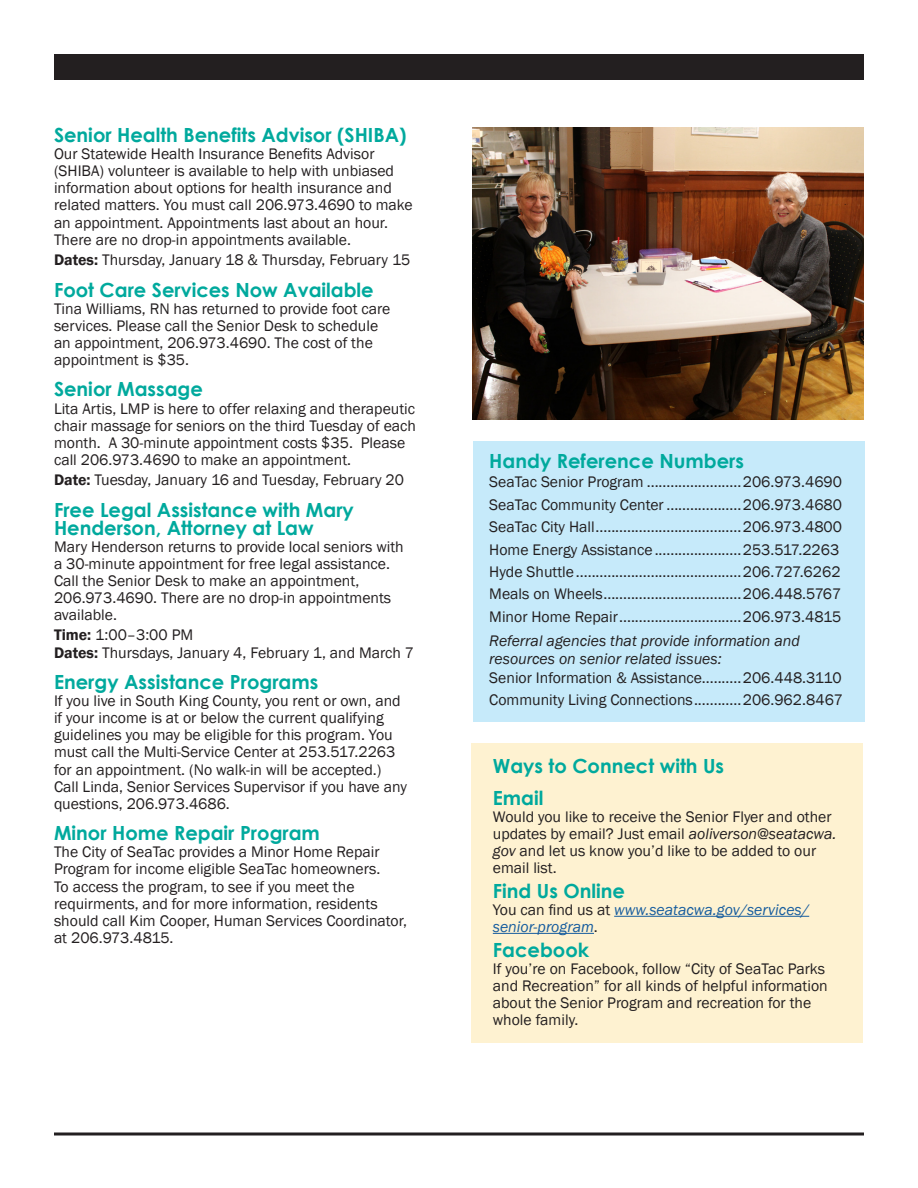
<style>
.page{position:relative;width:918px;height:1188px;background:#fff}
.page>*{position:absolute;margin:0;border:0;box-sizing:border-box;transform-origin:0 0}
.Senior_Course_Title{font:700 19.5px/18px "Century Gothic";color:#00a99d}
.Recreation_Paragraph_Senior{font:700 19.5px "Century Gothic";color:#00a99d}
.Recreation_Paragraph_Senior-2{font:15.75px/17.1px "Franklin Gothic";color:#231f20}
.Description{font:15.75px "Franklin Gothic";color:#231f20}
.Description-2{font:italic 15.75px/18px "Franklin Gothic";color:#231f20}
.Recreation_Paragraph_Senior-3{font:italic 15.75px/17.1px "Franklin Gothic";color:#175d9e}
.s1{font-weight:600}
.s2{font-style:italic}
.s3{font-style:normal;color:#231f20}
</style>
<div class="page">
<div style="left:471px;top:744px;width:392px;height:299px;background:#fef2d1"></div>
<div style="left:474px;top:441px;width:391px;height:280px;background:#c6eafa"></div>
<hr style="left:614px;top:916px;width:195px;height:1px;background:#175d9e">
<hr style="left:493px;top:933px;width:101px;height:1px;background:#175d9e">
<div style="left:54px;top:54px;width:810px;height:26px;background:#231f20"></div>
<svg style="left:54px;top:1132px;width:810px;height:4px;background:#595657"></svg>
<img style="left:473px;top:127px;width:391px;height:292px">
<p class="Senior_Course_Title" style="left:54px;top:125px;width:354px">Senior Health Benefits Advisor (SHIBA)</p>
<p class="Recreation_Paragraph_Senior-2" style="left:54px;top:146px;width:360px">Our Statewide Health Insurance Benefits Advisor (SHIBA) volunteer is available to help with unbiased information about options for health insurance and related matters. You must call 206.973.4690 to make an appointment. Appointments last about an hour.<br>There are no drop-in appointments available.</p>
<p class="Recreation_Paragraph_Senior-2" style="left:54px;top:252px;width:358px"><span class="s1">Dates:</span> Thursday, January 18 &amp; Thursday, February 15</p>
<p class="Senior_Course_Title" style="left:54px;top:280px;width:321px">Foot Care Services Now Available</p>
<p class="Recreation_Paragraph_Senior-2" style="left:54px;top:300px;width:338px">Tina Williams, RN has returned to provide foot care services. Please call the Senior Desk to schedule an appointment, 206.973.4690. The cost of the appointment is $35.</p>
<p class="Senior_Course_Title" style="left:54px;top:379px;width:150px">Senior Massage</p>
<p class="Recreation_Paragraph_Senior-2" style="left:54px;top:400px;width:364px">Lita Artis, LMP is here to offer relaxing and therapeutic chair massage for seniors on the third Tuesday of each month. A 30-minute appointment costs $35. Please call 206.973.4690 to make an appointment.</p>
<p class="Recreation_Paragraph_Senior-2" style="left:54px;top:472px;width:352px"><span class="s1">Date:</span> Tuesday, January 16 and Tuesday, February 20</p>
<p class="Senior_Course_Title" style="left:54px;top:500px;width:301px">Free Legal Assistance with Mary<br>Henderson, Attorney at Law</p>
<p class="Recreation_Paragraph_Senior-2" style="left:54px;top:538px;width:351px">Mary Henderson returns to provide local seniors with a 30-minute appointment for free legal assistance.<br>Call the Senior Desk to make an appointment, 206.973.4690. There are no drop-in appointments available.</p>
<p class="Recreation_Paragraph_Senior-2" style="left:54px;top:627px;width:362px"><span class="s1">Time:</span> 1:00–3:00 PM<br><span class="s1">Dates:</span> Thursdays, January 4, February 1, and March 7</p>
<p class="Recreation_Paragraph_Senior" style="left:54px;top:667px;width:266px">Energy Assistance Programs</p>
<p class="Recreation_Paragraph_Senior-2" style="left:54px;top:693px;width:354px">If you live in South King County, you rent or own, and if your income is at or below the current qualifying guidelines you may be eligible for this program. You must call the Multi-Service Center at 253.517.2263 for an appointment. (No walk-in will be accepted.)<br>Call Linda, Senior Services Supervisor if you have any questions, 206.973.4686.</p>
<p class="Senior_Course_Title" style="left:54px;top:823px;width:267px">Minor Home Repair Program</p>
<p class="Recreation_Paragraph_Senior-2" style="left:54px;top:844px;width:354px">The City of SeaTac provides a Minor Home Repair Program for income eligible SeaTac homeowners.<br>To access the program, to see if you meet the requirments, and for more information, residents should call Kim Cooper, Human Services Coordinator, at 206.973.4815.</p>
<p class="Senior_Course_Title" style="left:489px;top:451px;width:256px">Handy Reference Numbers</p>
<p class="Description" style="left:489px;top:472px;width:354px">SeaTac Senior Program ........................206.973.4690</p>
<p class="Description" style="left:489px;top:495px;width:354px">SeaTac Community Center ...................206.973.4680</p>
<p class="Description" style="left:489px;top:517px;width:354px">SeaTac City Hall.....................................206.973.4800</p>
<p class="Description" style="left:489px;top:540px;width:351px">Home Energy Assistance ......................253.517.2263</p>
<p class="Description" style="left:489px;top:562px;width:353px">Hyde Shuttle..........................................206.727.6262</p>
<p class="Description" style="left:489px;top:584px;width:354px">Meals on Wheels...................................206.448.5767</p>
<p class="Description" style="left:489px;top:607px;width:353px">Minor Home Repair...............................206.973.4815</p>
<p class="Description-2" style="left:489px;top:632px;width:312px">Referral agencies that provide information and resources on senior related issues:</p>
<p class="Description" style="left:489px;top:668px;width:354px">Senior Information &amp; Assistance..........206.448.3110</p>
<p class="Description" style="left:489px;top:690px;width:355px">Community Living Connections............206.962.8467</p>
<p class="Senior_Course_Title" style="left:493px;top:756px;width:233px">Ways to Connect with Us</p>
<p class="Senior_Course_Title" style="left:493px;top:788px;width:52px">Email</p>
<p class="Recreation_Paragraph_Senior-2" style="left:493px;top:808px;width:345px">Would you like to receive the Senior Flyer and other updates by email? Just email <span class="s2">aoliverson@seatacwa. gov</span> and let us know you’d like to be added to our email list.</p>
<p class="Senior_Course_Title" style="left:493px;top:881px;width:134px">Find Us Online</p>
<p class="Recreation_Paragraph_Senior-3" style="left:493px;top:902px;width:318px"><span class="s3">You can find us at</span> www.seatacwa.gov/services/ senior-program<span class="s3">.</span></p>
<p class="Senior_Course_Title" style="left:493px;top:940px;width:98px">Facebook</p>
<p class="Recreation_Paragraph_Senior-2" style="left:493px;top:961px;width:336px">If you’re on Facebook, follow “City of SeaTac Parks and Recreation” for all kinds of helpful information about the Senior Program and recreation for the whole family.</p>
</div>
